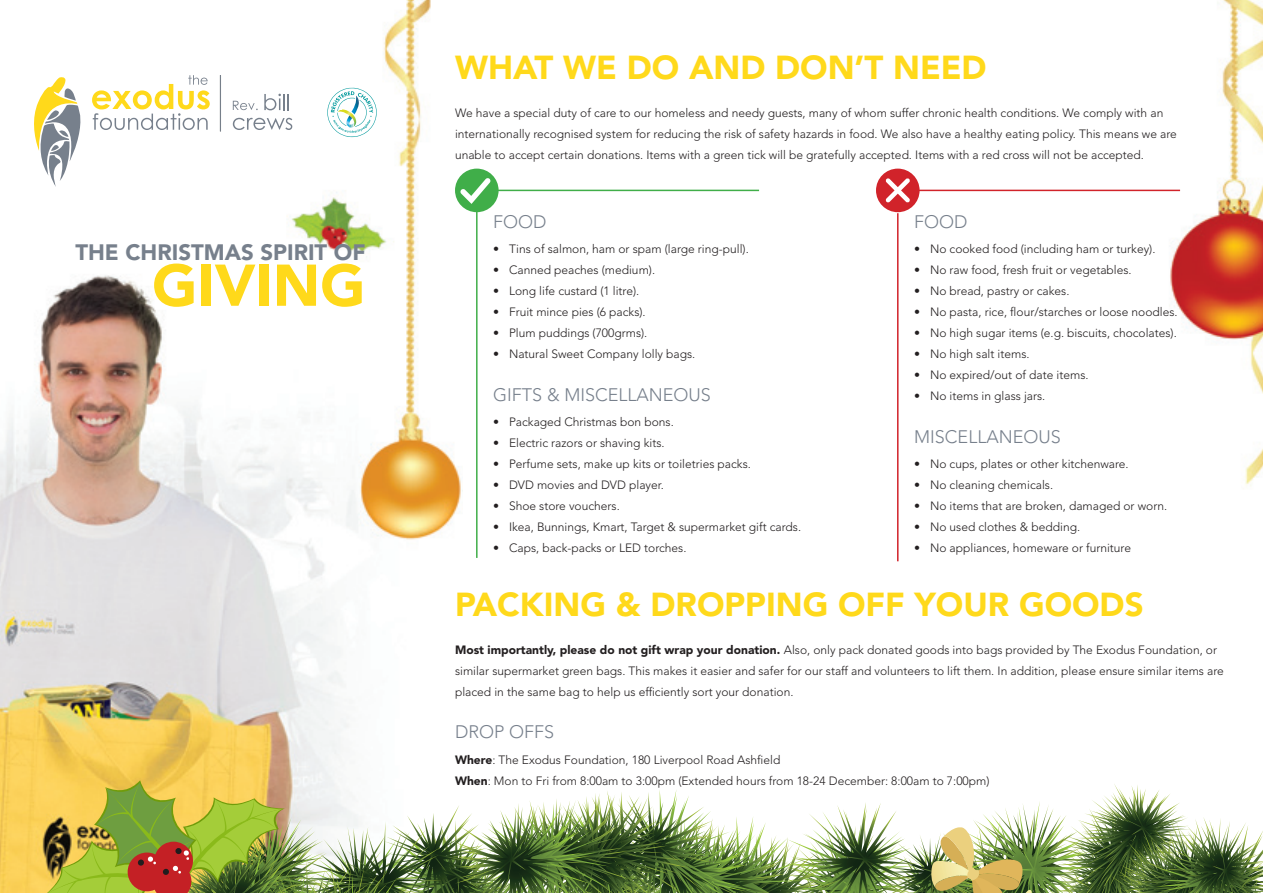
<style>
.page{position:relative;width:1263px;height:893px;background:#fff}
.page>*{position:absolute;margin:0;border:0;box-sizing:border-box;transform-origin:0 0}
.t1{font:900 58.2px "Avenir LT Std";color:#ffd91b}
.t2{font:900 33px "Avenir LT Std";color:#ffd91b}
.t3{font:900 22.2px "Avenir LT Std";color:#77808c}
.t4{font:300 18px "Avenir LT Std";color:#77808c}
.B1{font:300 12px/21px "Avenir LT Std";color:#231f20}
.s1{font-weight:900}
</style>
<div class="page">
<img style="left:0;top:0;width:461px;height:893px">
<img style="left:1134px;top:0;width:129px;height:486px">
<img style="left:45px;top:780px;width:1218px;height:113px">
<svg style="left:455px;top:169px;width:44px;height:43px"></svg>
<hr style="left:491px;top:190px;width:268px;height:1px;background:#40ae49">
<hr style="left:476px;top:210px;width:2px;height:348px;background:#40ae49">
<div style="left:876px;top:169px;width:43px;height:43px;background:#d1232a;border-radius:50%"></div>
<svg style="left:885px;top:178px;width:25px;height:25px"></svg>
<hr style="left:912px;top:190px;width:268px;height:1px;background:#d1232a">
<hr style="left:897px;top:213px;width:1px;height:348px;background:#d1232a">
<svg style="left:92px;top:75px;width:118px;height:55px"></svg>
<svg style="left:34px;top:76px;width:48px;height:111px"></svg>
<hr style="left:220px;top:75px;width:1px;height:56px;background:#676666">
<svg style="left:264px;top:94px;width:25px;height:16px"></svg>
<svg style="left:233px;top:118px;width:59px;height:12px"></svg>
<svg style="left:233px;top:101px;width:25px;height:9px"></svg>
<svg style="left:327px;top:88px;width:50px;height:49px"></svg>
<h4 class="t3" style="left:75px;top:238px;width:292px">THE CHRISTMAS SPIRIT OF</h4>
<h4 class="t1" style="left:152px;top:250px;width:215px">GIVING</h4>
<h2 class="t2" style="left:455px;top:47px;width:533px">WHAT WE DO AND DON’T NEED</h2>
<p class="B1" style="left:455px;top:102px;width:723px">We have a special duty of care to our homeless and needy guests, many of whom suffer chronic health conditions. We comply with an internationally recognised system for reducing the risk of safety hazards in food. We also have a healthy eating policy. This means we are unable to accept certain donations. Items with a green tick will be gratefully accepted. Items with a red cross will not be accepted.</p>
<h5 class="t4" style="left:914px;top:211px;width:55px">FOOD</h5>
<p class="B1" style="left:914px;top:239px;width:243px">• No cooked food (including ham or turkey).</p>
<p class="B1" style="left:914px;top:260px;width:219px">• No raw food, fresh fruit or vegetables.</p>
<p class="B1" style="left:914px;top:281px;width:157px">• No bread, pastry or cakes.</p>
<p class="B1" style="left:914px;top:302px;width:265px">• No pasta, rice, flour/starches or loose noodles.</p>
<p class="B1" style="left:914px;top:323px;width:264px">• No high sugar items (e.g. biscuits, chocolates).</p>
<p class="B1" style="left:914px;top:344px;width:117px">• No high salt items.</p>
<p class="B1" style="left:914px;top:365px;width:176px">• No expired/out of date items.</p>
<p class="B1" style="left:914px;top:386px;width:133px">• No items in glass jars.</p>
<h5 class="t4" style="left:914px;top:426px;width:148px">MISCELLANEOUS</h5>
<p class="B1" style="left:914px;top:454px;width:216px">• No cups, plates or other kitchenware.</p>
<p class="B1" style="left:914px;top:475px;width:140px">• No cleaning chemicals.</p>
<p class="B1" style="left:914px;top:496px;width:254px">• No items that are broken, damaged or worn.</p>
<p class="B1" style="left:914px;top:517px;width:167px">• No used clothes &amp; bedding.</p>
<p class="B1" style="left:914px;top:538px;width:218px">• No appliances, homeware or furniture</p>
<h2 class="t2" style="left:455px;top:584px;width:690px">PACKING &amp; DROPPING OFF YOUR GOODS</h2>
<p class="B1" style="left:455px;top:639px;width:770px"><span class="s1">Most importantly, please do not gift wrap your donation.</span> Also, only pack donated goods into bags provided by The Exodus Foundation, or similar supermarket green bags. This makes it easier and safer for our staff and volunteers to lift them. In addition, please ensure similar items are placed in the same bag to help us efficiently sort your donation.</p>
<h5 class="t4" style="left:455px;top:722px;width:101px">DROP OFFS</h5>
<p class="B1" style="left:455px;top:749px;width:536px"><span class="s1">Where</span>: The Exodus Foundation, 180 Liverpool Road Ashfield<br><span class="s1">When</span>: Mon to Fri from 8:00am to 3:00pm (Extended hours from 18-24 December: 8:00am to 7:00pm)</p>
<h5 class="t4" style="left:493px;top:211px;width:55px">FOOD</h5>
<p class="B1" style="left:493px;top:239px;width:257px">• Tins of salmon, ham or spam (large ring-pull).</p>
<p class="B1" style="left:493px;top:260px;width:163px">• Canned peaches (medium).</p>
<p class="B1" style="left:493px;top:281px;width:148px">• Long life custard (1 litre).</p>
<p class="B1" style="left:493px;top:302px;width:154px">• Fruit mince pies (6 packs).</p>
<p class="B1" style="left:493px;top:323px;width:156px">• Plum puddings (700grms).</p>
<p class="B1" style="left:493px;top:344px;width:204px">• Natural Sweet Company lolly bags.</p>
<h5 class="t4" style="left:493px;top:384px;width:219px">GIFTS &amp; MISCELLANEOUS</h5>
<p class="B1" style="left:493px;top:412px;width:182px">• Packaged Christmas bon bons.</p>
<p class="B1" style="left:493px;top:433px;width:173px">• Electric razors or shaving kits.</p>
<p class="B1" style="left:493px;top:454px;width:259px">• Perfume sets, make up kits or toiletries packs.</p>
<p class="B1" style="left:493px;top:475px;width:172px">• DVD movies and DVD player.</p>
<p class="B1" style="left:493px;top:496px;width:128px">• Shoe store vouchers.</p>
<p class="B1" style="left:493px;top:517px;width:309px">• Ikea, Bunnings, Kmart, Target &amp; supermarket gift cards.</p>
<p class="B1" style="left:493px;top:538px;width:195px">• Caps, back-packs or LED torches.</p>
</div>
